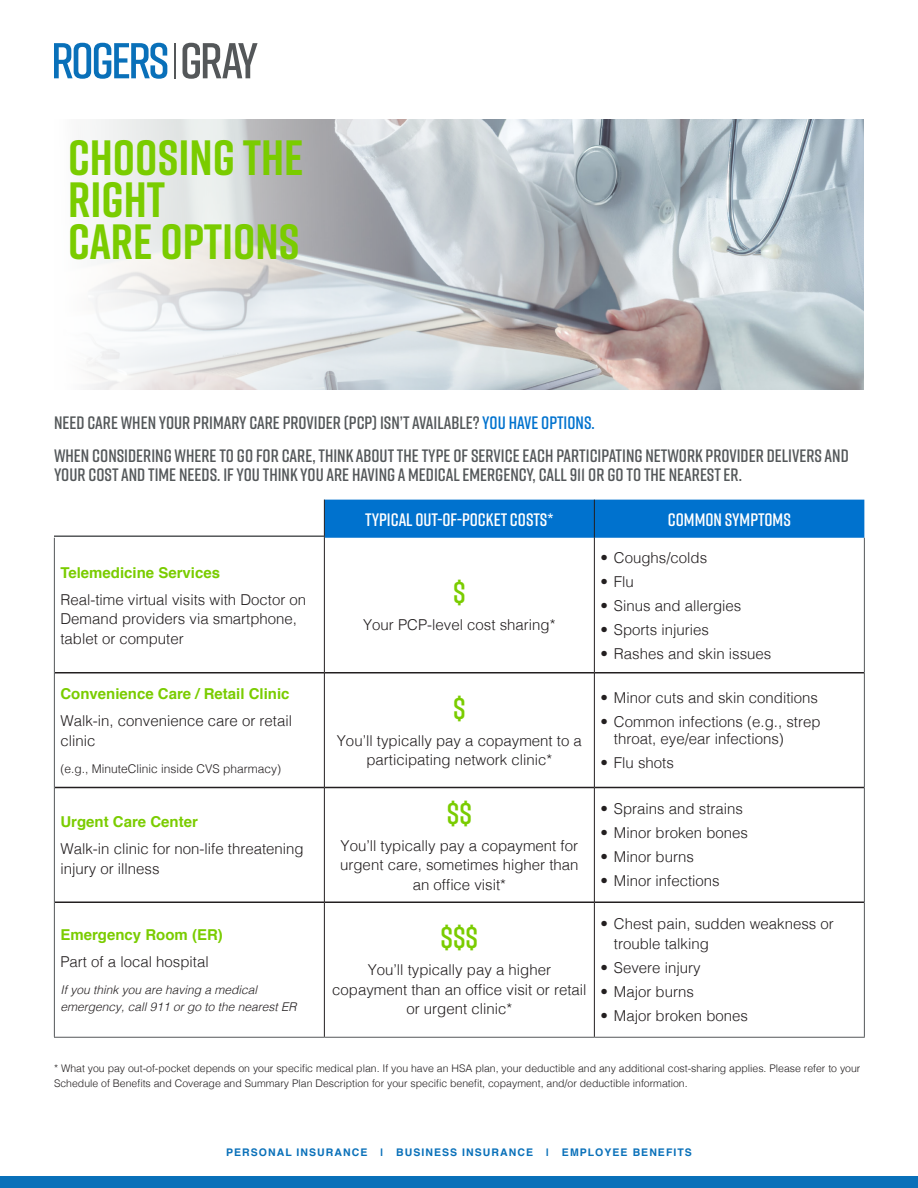
<style>
.page{position:relative;width:918px;height:1188px;background:#fff}
.page>*{position:absolute;margin:0;border:0;box-sizing:border-box;transform-origin:0 0}
.t1{font:700 49.5px/42px "Rift";color:#7acc00}
.Body{font:600 30px "Rift";color:#7acc00}
.t2{font:600 18px/19.5px "Rift";color:#54585a}
.Body-2{font:600 18px "Rift";color:#fff}
.Body-3{font:300 15px/19.5px "Helvetica";color:#231f20}
.Body-4{font:700 15px "Helvetica";color:#7acc00}
.Body-5{font:italic 300 12px/16.5px "Helvetica";color:#231f20}
.Body-6{font:300 12px "Helvetica";color:#231f20}
.Body-7{font:300 10.5px/15px "Helvetica";color:#231f20}
.t3{font:700 10.5px "Helvetica";letter-spacing:.1em;color:#0970b9}
.s1{color:#0072ce}
</style>
<div class="page">
<img style="left:87px;top:119px;width:777px;height:270px">
<svg style="left:54px;top:43px;width:113px;height:36px"></svg>
<svg style="left:183px;top:43px;width:75px;height:36px"></svg>
<hr style="left:174px;top:43px;width:2px;height:36px;background:#545759">
<div style="left:0;top:1176px;width:918px;height:12px;background:#0970b9"></div>
<div style="left:325px;top:500px;width:539px;height:38px;background:#0072ce"></div>
<hr style="left:55px;top:672px;width:269px;height:2px;background:#231f20">
<hr style="left:325px;top:672px;width:269px;height:2px;background:#231f20">
<hr style="left:595px;top:672px;width:269px;height:2px;background:#231f20">
<hr style="left:55px;top:787px;width:269px;height:1px;background:#231f20">
<hr style="left:325px;top:787px;width:269px;height:1px;background:#231f20">
<hr style="left:595px;top:787px;width:269px;height:1px;background:#231f20">
<hr style="left:55px;top:902px;width:269px;height:1px;background:#231f20">
<hr style="left:325px;top:902px;width:269px;height:1px;background:#231f20">
<hr style="left:595px;top:902px;width:269px;height:1px;background:#231f20">
<hr style="left:324px;top:500px;width:1px;height:38px;background:#231f20">
<hr style="left:594px;top:500px;width:1px;height:38px;background:#231f20">
<hr style="left:324px;top:538px;width:1px;height:135px;background:#231f20">
<hr style="left:594px;top:538px;width:1px;height:135px;background:#231f20">
<hr style="left:324px;top:673px;width:1px;height:115px;background:#231f20">
<hr style="left:594px;top:673px;width:1px;height:115px;background:#231f20">
<hr style="left:324px;top:788px;width:1px;height:114px;background:#231f20">
<hr style="left:594px;top:788px;width:1px;height:114px;background:#231f20">
<hr style="left:324px;top:902px;width:1px;height:135px;background:#231f20">
<hr style="left:594px;top:902px;width:1px;height:135px;background:#231f20">
<hr style="left:54px;top:538px;width:1px;height:135px;background:#545759">
<hr style="left:864px;top:538px;width:1px;height:135px;background:#545759">
<hr style="left:54px;top:673px;width:1px;height:115px;background:#545759">
<hr style="left:864px;top:673px;width:1px;height:115px;background:#545759">
<hr style="left:54px;top:788px;width:1px;height:114px;background:#545759">
<hr style="left:864px;top:788px;width:1px;height:114px;background:#545759">
<hr style="left:54px;top:902px;width:1px;height:135px;background:#545759">
<hr style="left:864px;top:902px;width:1px;height:135px;background:#545759">
<hr style="left:54px;top:1037px;width:270px;height:1px;background:#545759">
<hr style="left:324px;top:1037px;width:270px;height:1px;background:#545759">
<hr style="left:594px;top:1037px;width:271px;height:1px;background:#545759">
<hr style="left:54px;top:535px;width:271px;height:2px;background:#545759">
<p class="t1" style="left:68px;top:136px;width:237px">CHOOSING THE<br>RIGHT<br>CARE OPTIONs</p>
<p class="t2" style="left:54px;top:412px;width:542px">NEED CARE WHEN YOUR PRIMARY CARE PROVIDER (PCP) ISN’T AVAILABLE? <span class="s1">YOU HAVE OPTIONS.</span></p>
<p class="t2" style="left:54px;top:445px;width:796px">WHEN CONSIDERING WHERE TO GO FOR CARE, THINK ABOUT THE TYPE OF SERVICE EACH PARTICIPATING NETWORK PROVIDER DELIVERS AND<br>YOUR COST AND TIME NEEDS. IF YOU THINK YOU ARE HAVING A MEDICAL EMERGENCY, CALL 911 OR GO TO THE NEAREST ER.</p>
<p class="Body-2" style="left:365px;top:507px;width:190px">TYPICAL OUT-OF-POCKET COSTS*</p>
<p class="Body-2" style="left:668px;top:507px;width:125px">COMMON SYMPTOMS</p>
<p class="Body-4" style="left:60px;top:560px;width:161px">Telemedicine Services</p>
<p class="Body-3" style="left:60px;top:589px;width:247px">Real-time virtual visits with Doctor on<br>Demand providers via smartphone, tablet or computer</p>
<p class="Body-4" style="left:60px;top:682px;width:231px">Convenience Care / Retail Clinic</p>
<p class="Body-3" style="left:60px;top:710px;width:233px">Walk-in, convenience care or retail clinic</p>
<p class="Body-6" style="left:60px;top:758px;width:222px">(e.g., MinuteClinic inside CVS pharmacy)</p>
<p class="Body-4" style="left:60px;top:810px;width:139px">Urgent Care Center</p>
<p class="Body-3" style="left:60px;top:838px;width:245px">Walk-in clinic for non-life threatening injury or illness</p>
<p class="Body" style="left:453px;top:572px;width:14px">$</p>
<p class="Body-3" style="left:363px;top:614px;width:194px">Your PCP-level cost sharing*</p>
<p class="Body" style="left:453px;top:687px;width:14px">$</p>
<p class="Body-3" style="left:337px;top:729px;width:247px;text-align:center">You’ll typically pay a copayment to a participating network clinic*</p>
<p class="Body" style="left:447px;top:792px;width:27px">$$</p>
<p class="Body-3" style="left:340px;top:834px;width:240px;text-align:center">You’ll typically pay a copayment for urgent care, sometimes higher than an office visit*</p>
<p class="Body-3" style="left:600px;top:546px;width:108px">• Coughs/colds</p>
<p class="Body-3" style="left:600px;top:570px;width:35px">• Flu</p>
<p class="Body-3" style="left:600px;top:595px;width:143px">• Sinus and allergies</p>
<p class="Body-3" style="left:600px;top:619px;width:110px">• Sports injuries</p>
<p class="Body-3" style="left:600px;top:643px;width:173px">• Rashes and skin issues</p>
<p class="Body-3" style="left:600px;top:687px;width:219px">• Minor cuts and skin conditions</p>
<p class="Body-3" style="left:614px;top:713px;width:208px;line-height:16.5px;text-indent:-14px">• Common infections (e.g., strep throat, eye/ear infections)</p>
<p class="Body-3" style="left:600px;top:752px;width:75px">• Flu shots</p>
<p class="Body-3" style="left:600px;top:798px;width:144px">• Sprains and strains</p>
<p class="Body-3" style="left:600px;top:822px;width:149px">• Minor broken bones</p>
<p class="Body-3" style="left:600px;top:846px;width:95px">• Minor burns</p>
<p class="Body-3" style="left:600px;top:870px;width:121px">• Minor infections</p>
<p class="Body-3" style="left:614px;top:913px;width:222px;text-indent:-14px">• Chest pain, sudden weakness or trouble talking</p>
<p class="Body-3" style="left:600px;top:957px;width:102px">• Severe injury</p>
<p class="Body-3" style="left:600px;top:981px;width:95px">• Major burns</p>
<p class="Body-3" style="left:600px;top:1005px;width:149px">• Major broken bones</p>
<p class="Body-7" style="left:54px;top:1060px;width:808px">* What you pay out-of-pocket depends on your specific medical plan. If you have an HSA plan, your deductible and any additional cost-sharing applies. Please refer to your<br>Schedule of Benefits and Coverage and Summary Plan Description for your specific benefit, copayment, and/or deductible information.</p>
<p class="Body" style="left:441px;top:917px;width:39px">$$$</p>
<p class="Body-3" style="left:332px;top:959px;width:256px;text-align:center">You’ll typically pay a higher copayment than an office visit or retail or urgent clinic*</p>
<p class="Body-4" style="left:60px;top:923px;width:164px">Emergency Room (ER)</p>
<p class="Body-3" style="left:60px;top:951px;width:150px">Part of a local hospital</p>
<p class="Body-5" style="left:60px;top:981px;width:238px">If you think you are having a medical emergency, call 911 or go to the nearest ER</p>
<p class="t3" style="left:226px;top:1144px;width:467px">PERSONAL INSURANCE | BUSINESS INSURANCE | EMPLOYEE BENEFITS</p>
</div>
